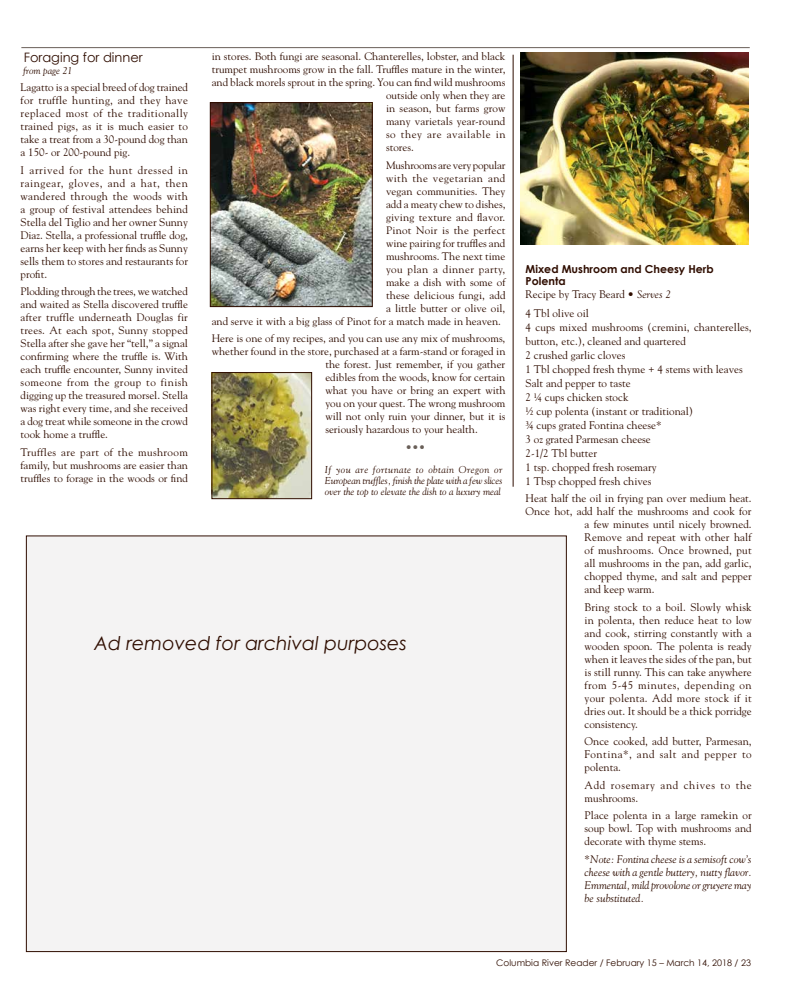
<style>
.page{position:relative;width:792px;height:1008px;background:#fff}
.page>*{position:absolute;margin:0;border:0;box-sizing:border-box;transform-origin:0 0}
.t1{font:italic 19px "Century Gothic";color:#2f0d00}
.t2{font:13px "Century Gothic";color:#2f0d00}
.t3{font:11px/13px "Goudy";color:#2f0d00;text-align:justify}
.t4{font:italic 11px/13px "Goudy";letter-spacing:-.01em;color:#2f0d00;text-align:justify}
.t5{font:11px/13px "Goudy";letter-spacing:.06em;color:#2f0d00}
.t6{font:700 11px/12px "Century Gothic";color:#2f0d00}
.t7{font:11px "Goudy";letter-spacing:.025em;color:#2f0d00}
.t8{font:11px "Goudy";color:#695f58}
.t9{font:10.8px/13px "Goudy";color:#2f0d00;text-align:justify}
.t10{font:10.8px "Goudy";letter-spacing:.02em;color:#2f0d00}
.t11{font:10.8px "Goudy";letter-spacing:.045em;color:#2f0d00}
.t12{font:10.8px "Goudy";letter-spacing:.04em;color:#2f0d00}
.t13{font:10.8px "Goudy";letter-spacing:.035em;color:#2f0d00}
.t14{font:italic 10px/11px "Goudy";color:#2f0d00;text-align:justify}
.t15{font:9px "Century Gothic";color:#2f0d00}
.s1{font-style:italic;font-size:10.8px}
</style>
<div class="page">
<hr style="left:21px;top:47px;width:729px;height:1px;background:#695f58">
<img style="left:212px;top:104px;width:159px;height:201px">
<div style="left:210px;top:102px;width:163px;height:205px;border:1px solid #2f0d00"></div>
<img style="left:214px;top:374px;width:96px;height:123px">
<div style="left:212px;top:372px;width:100px;height:127px;border:1px solid #2f0d00"></div>
<hr style="left:513px;top:55px;width:1px;height:432px;background:#2f0d00">
<img style="left:520px;top:52px;width:229px;height:193px">
<div style="left:26px;top:536px;width:540px;height:416px;background:#f4f3f3"></div>
<p class="t2" style="left:24px;top:49px;width:121px">Foraging for dinner</p>
<p class="t3" style="left:21px;top:80px;width:169px">Lagatto is a special breed of dog trained for truffle hunting, and they have replaced most of the traditionally trained pigs, as it is much easier to take a treat from a 30-pound dog than a 150- or 200-pound pig.</p>
<p class="t3" style="left:21px;top:163px;width:169px">I arrived for the hunt dressed in raingear, gloves, and a hat, then wandered through the woods with a group of festival attendees behind Stella del Tiglio and her owner Sunny Diaz. Stella, a professional truffle dog, earns her keep with her finds as Sunny sells them to stores and restaurants for profit.</p>
<p class="t9" style="left:21px;top:284px;width:169px">Plodding through the trees, we watched and waited as Stella discovered truffle after truffle underneath Douglas fir trees. At each spot, Sunny stopped Stella after she gave her “tell,” a signal confirming where the truffle is. With each truffle encounter, Sunny invited someone from the group to finish digging up the treasured morsel. Stella was right every time, and she received a dog treat while someone in the crowd took home a truffle.</p>
<p class="t9" style="left:21px;top:445px;width:169px">Truffles are part of the mushroom family, but mushrooms are easier than truffles to forage in the woods or find</p>
<p class="t14" style="left:23px;top:65px;width:51px">from page 21</p>
<p class="t9" style="left:212px;top:50px;width:295px">in stores. Both fungi are seasonal. Chanterelles, lobster, and black</p>
<p class="t9" style="left:212px;top:63px;width:295px">trumpet mushrooms grow in the fall. Truffles mature in the winter,</p>
<p class="t9" style="left:212px;top:76px;width:295px">and black morels sprout in the spring. You can find wild mushrooms</p>
<p class="t9" style="left:386px;top:89px;width:121px">outside only when they are</p>
<p class="t9" style="left:386px;top:102px;width:121px">in season, but farms grow</p>
<p class="t9" style="left:386px;top:115px;width:121px">many varietals year-round</p>
<p class="t11" style="left:386px;top:128px;width:121px">so they are available in</p>
<p class="t9" style="left:386px;top:141px;width:29px">stores.</p>
<p class="t9" style="left:386px;top:158px;width:121px">Mushrooms are very popular</p>
<p class="t12" style="left:386px;top:171px;width:121px">with the vegetarian and</p>
<p class="t9" style="left:386px;top:184px;width:121px">vegan communities. They</p>
<p class="t9" style="left:386px;top:197px;width:121px">add a meaty chew to dishes,</p>
<p class="t9" style="left:386px;top:210px;width:121px">giving texture and flavor.</p>
<p class="t10" style="left:386px;top:223px;width:121px">Pinot Noir is the perfect</p>
<p class="t9" style="left:386px;top:236px;width:121px">wine pairing for truffles and</p>
<p class="t9" style="left:386px;top:249px;width:121px">mushrooms. The next time</p>
<p class="t13" style="left:386px;top:262px;width:121px">you plan a dinner party,</p>
<p class="t9" style="left:386px;top:275px;width:121px">make a dish with some of</p>
<p class="t9" style="left:386px;top:288px;width:121px">these delicious fungi, add</p>
<p class="t9" style="left:386px;top:301px;width:121px">a little butter or olive oil,</p>
<p class="t9" style="left:212px;top:314px;width:291px">and serve it with a big glass of Pinot for a match made in heaven.</p>
<p class="t9" style="left:212px;top:332px;width:295px">Here is one of my recipes, and you can use any mix of mushrooms,</p>
<p class="t9" style="left:212px;top:345px;width:295px">whether found in the store, purchased at a farm-stand or foraged in</p>
<p class="t9" style="left:325px;top:358px;width:181px">the forest. Just remember, if you gather</p>
<p class="t9" style="left:325px;top:371px;width:182px">edibles from the woods, know for certain</p>
<p class="t9" style="left:325px;top:384px;width:182px">what you have or bring an expert with</p>
<p class="t9" style="left:325px;top:397px;width:182px">you on your quest. The wrong mushroom</p>
<p class="t9" style="left:325px;top:410px;width:182px">will not only ruin your dinner, but it is</p>
<p class="t9" style="left:325px;top:423px;width:154px">seriously hazardous to your health.</p>
<p class="t8" style="left:405px;top:440px;width:21px">•••</p>
<p class="t14" style="left:325px;top:463px;width:179px">If you are fortunate to obtain Oregon or European truffles, finish the plate with a few slices over the top to elevate the dish to a luxury meal</p>
<h1 class="t1" style="left:94px;top:631px;width:314px">Ad removed for archival purposes</h1>
<p class="t6" style="left:526px;top:263px;width:190px">Mixed Mushroom and Cheesy Herb<br>Polenta</p>
<p class="t3" style="left:526px;top:285px;width:147px;line-height:18.5px">Recipe by Tracy Beard • <span class="s1">Serves 2<br></span>4 Tbl olive oil</p>
<p class="t3" style="left:526px;top:320px;width:228px;line-height:14px;text-align:left">4 cups mixed mushrooms (cremini, chanterelles, button, etc.), cleaned and quartered<br>2 crushed garlic cloves<br>1 Tbl chopped fresh thyme + 4 stems with leaves<br>Salt and pepper to taste<br>2 ¼ cups chicken stock<br>½ cup polenta (instant or traditional)<br>¾ cups grated Fontina cheese*<br>3 oz grated Parmesan cheese<br>2-1/2 Tbl butter<br>1 tsp. chopped fresh rosemary<br>1 Tbsp chopped fresh chives</p>
<p class="t3" style="left:526px;top:492px;width:228px">Heat half the oil in frying pan over medium heat.</p>
<p class="t3" style="left:526px;top:505px;width:227px">Once hot, add half the mushrooms and cook for</p>
<p class="t3" style="left:585px;top:518px;width:169px">a few minutes until nicely browned.</p>
<p class="t3" style="left:585px;top:531px;width:168px">Remove and repeat with other half</p>
<p class="t7" style="left:585px;top:544px;width:169px">of mushrooms. Once browned, put</p>
<p class="t3" style="left:585px;top:557px;width:169px">all mushrooms in the pan, add garlic,</p>
<p class="t3" style="left:585px;top:570px;width:169px">chopped thyme, and salt and pepper</p>
<p class="t3" style="left:585px;top:583px;width:71px">and keep warm.</p>
<p class="t3" style="left:585px;top:600px;width:169px">Bring stock to a boil. Slowly whisk in polenta, then reduce heat to low and cook, stirring constantly with a wooden spoon. The polenta is ready when it leaves the sides of the pan, but is still runny. This can take anywhere from 5-45 minutes, depending on your polenta. Add more stock if it dries out. It should be a thick porridge consistency.</p>
<p class="t3" style="left:585px;top:735px;width:169px">Once cooked, add butter, Parmesan, Fontina*, and salt and pepper to polenta.</p>
<p class="t5" style="left:585px;top:778px;width:169px">Add rosemary and chives to the mushrooms.</p>
<p class="t3" style="left:585px;top:809px;width:169px">Place polenta in a large ramekin or soup bowl. Top with mushrooms and decorate with thyme stems.</p>
<p class="t4" style="left:585px;top:852px;width:169px">*Note: Fontina cheese is a semisoft cow’s cheese with a gentle buttery, nutty flavor.<br>Emmental, mild provolone or gruyere may be substituted.</p>
<p class="t15" style="left:496px;top:958px;width:256px">Columbia River Reader / February 15 – March 14, 2018 / 23</p>
</div>
